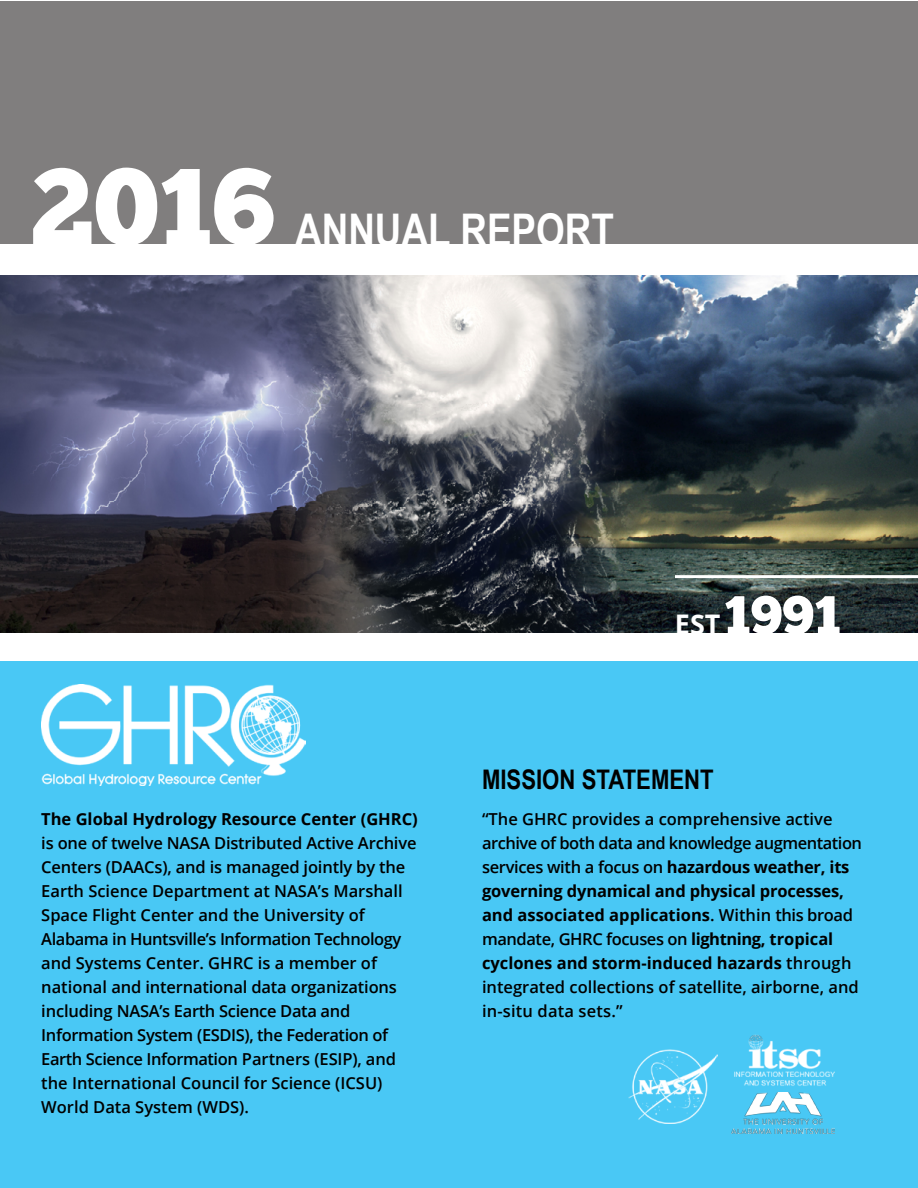
<style>
.page{position:relative;width:918px;height:1188px;background:#fff}
.page>*{position:absolute;margin:0;border:0;box-sizing:border-box;transform-origin:0 0}
.t1{font:108px "Chunk Five";color:#fff}
.t2{font:54px "Chunk Five";color:#fff}
.t3{font:700 45px "Arial Narrow";color:#fff}
.t4{font:700 27px "Arial Narrow";color:#000}
.t5{font:600 16.5px/24px "Open Sans";letter-spacing:-.01em;color:#000}
.t6{font:700 16.5px "Open Sans";color:#000}
.s1{font-family:"Open Sans";font-weight:700;font-size:27px}
.s2{font-weight:700}
</style>
<div class="page">
<div style="left:1px;top:1px;width:917px;height:243px;background:#807e7e"></div>
<div style="left:1px;top:661px;width:917px;height:527px;background:#49c8f5"></div>
<img style="left:1px;top:276px;width:917px;height:357px">
<img style="left:41px;top:685px;width:264px;height:100px">
<img style="left:734px;top:1035px;width:101px;height:51px">
<img style="left:732px;top:1092px;width:102px;height:41px">
<img style="left:629px;top:1050px;width:89px;height:74px">
<hr style="left:675px;top:575px;width:243px;height:3px;background:#fff">
<h1 class="t1" style="left:30px;top:142px;width:246px">2016</h1>
<h3 class="t3" style="left:295px;top:196px;width:321px">ANNUAL REPORT</h3>
<h2 class="t2" style="left:675px;top:583px;width:167px"><span class="s1">EST</span> 1991</h2>
<p class="t6" style="left:41px;top:808px;width:378px">The Global Hydrology Resource Center (GHRC)</p>
<p class="t5" style="left:41px;top:831px;width:377px">is one of twelve NASA Distributed Active Archive Centers (DAACs), and is managed jointly by the Earth Science Department at NASA’s Marshall Space Flight Center and the University of Alabama in Huntsville’s Information Technology and Systems Center. GHRC is a member of national and international data organizations including NASA’s Earth Science Data and Information System (ESDIS), the Federation of Earth Science Information Partners (ESIP), and the International Council for Science (ICSU)<br>World Data System (WDS).</p>
<h3 class="t4" style="left:482px;top:759px;width:233px">MISSION STATEMENT</h3>
<p class="t5" style="left:482px;top:807px;width:382px">“The GHRC provides a comprehensive active archive of both data and knowledge augmentation services with a focus on <span class="s2">hazardous weather, its governing dynamical and physical processes, and associated applications</span>. Within this broad mandate, GHRC focuses on <span class="s2">lightning, tropical cyclones and storm-induced hazards</span> through integrated collections of satellite, airborne, and in-situ data sets.”</p>
</div>
